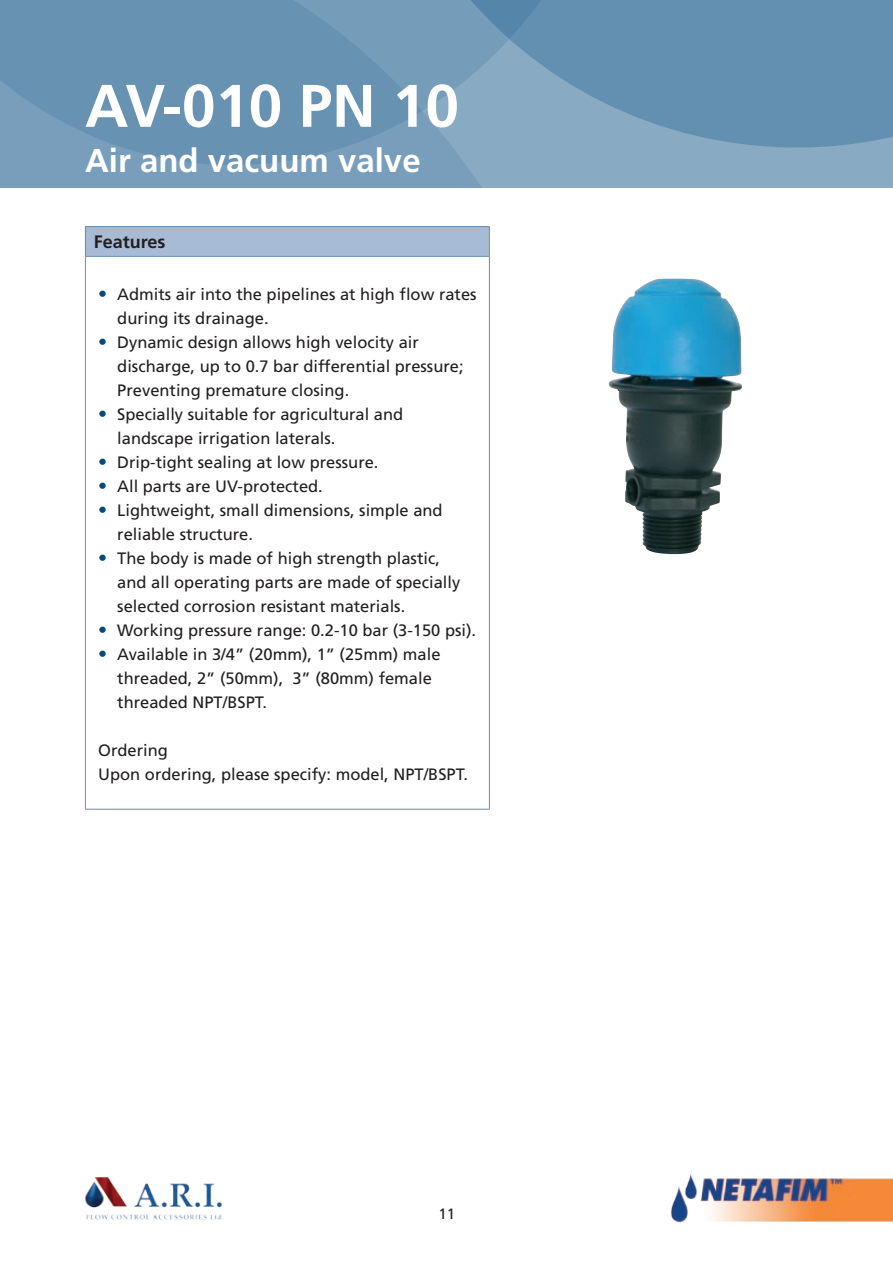
<style>
.page{position:relative;width:893px;height:1263px;background:#fff}
.page>*{position:absolute;margin:0;border:0;box-sizing:border-box;transform-origin:0 0}
.t1{font:700 60px "Frutiger LT";color:#fff}
.t2{font:700 33px "Frutiger LT";color:#fff}
.t3{font:700 18px "Frutiger LT";color:#231f20}
.t4{font:16.5px/24px "Frutiger LT";color:#231f20}
.t5{font:15px "Frutiger LT";color:#231f20}
.s1{font-size:18px;color:#004a7f}
</style>
<div class="page">
<img style="left:85px;top:1176px;width:139px;height:44px">
<div style="left:0;top:0;width:893px;height:188px;background:#88aac3"></div>
<svg style="left:554px;top:0;width:339px;height:147px;background:#6793b2"></svg>
<svg style="left:482px;top:0;width:72px;height:74px"></svg>
<svg style="left:0;top:0;width:482px;height:188px;fill:#6792b2"></svg>
<img style="left:670px;top:1174px;width:223px;height:49px">
<img style="left:609px;top:278px;width:133px;height:276px">
<div style="left:85px;top:227px;width:404px;height:29px;background:#a8bbd5"></div>
<hr style="left:85px;top:226px;width:405px;height:1px;background:#688cb6">
<svg style="left:85px;top:227px;width:1px;height:29px"></svg>
<svg style="left:489px;top:227px;width:1px;height:29px"></svg>
<hr style="left:85px;top:256px;width:405px;height:1px;background:#688cb6">
<hr style="left:85px;top:257px;width:1px;height:552px;background:#688cb6">
<hr style="left:489px;top:257px;width:1px;height:552px;background:#688cb6">
<hr style="left:85px;top:809px;width:405px;height:1px;background:#688cb6">
<h1 class="t1" style="left:85px;top:71px;width:375px">AV-010 PN 10</h1>
<h2 class="t2" style="left:85px;top:141px;width:337px">Air and vacuum valve</h2>
<p class="t3" style="left:94px;top:231px;width:73px">Features</p>
<p class="t4" style="left:117px;top:282px;width:361px;text-indent:-19px"><span class="s1">•</span> Admits air into the pipelines at high flow rates during its drainage.</p>
<p class="t4" style="left:117px;top:330px;width:348px;text-indent:-19px"><span class="s1">•</span> Dynamic design allows high velocity air discharge, up to 0.7 bar differential pressure;<br>Preventing premature closing.</p>
<p class="t4" style="left:117px;top:402px;width:287px;text-indent:-19px"><span class="s1">•</span> Specially suitable for agricultural and landscape irrigation laterals.</p>
<p class="t4" style="left:98px;top:450px;width:282px"><span class="s1">•</span> Drip-tight sealing at low pressure.</p>
<p class="t4" style="left:98px;top:474px;width:226px"><span class="s1">•</span> All parts are UV-protected.</p>
<p class="t4" style="left:117px;top:498px;width:327px;text-indent:-19px"><span class="s1">•</span> Lightweight, small dimensions, simple and reliable structure.</p>
<p class="t4" style="left:117px;top:546px;width:344px;text-indent:-19px"><span class="s1">•</span> The body is made of high strength plastic, and all operating parts are made of specially selected corrosion resistant materials.</p>
<p class="t4" style="left:98px;top:618px;width:379px"><span class="s1">•</span> Working pressure range: 0.2-10 bar (3-150 psi).</p>
<p class="t4" style="left:117px;top:642px;width:325px;text-indent:-19px"><span class="s1">•</span> Available in 3/4” (20mm), 1” (25mm) male threaded, 2” (50mm), 3” (80mm) female threaded NPT/BSPT.</p>
<p class="t4" style="left:98px;top:738px;width:371px">Ordering<br>Upon ordering, please specify: model, NPT/BSPT.</p>
<p class="t5" style="left:439px;top:1205px;width:18px">11</p>
</div>
